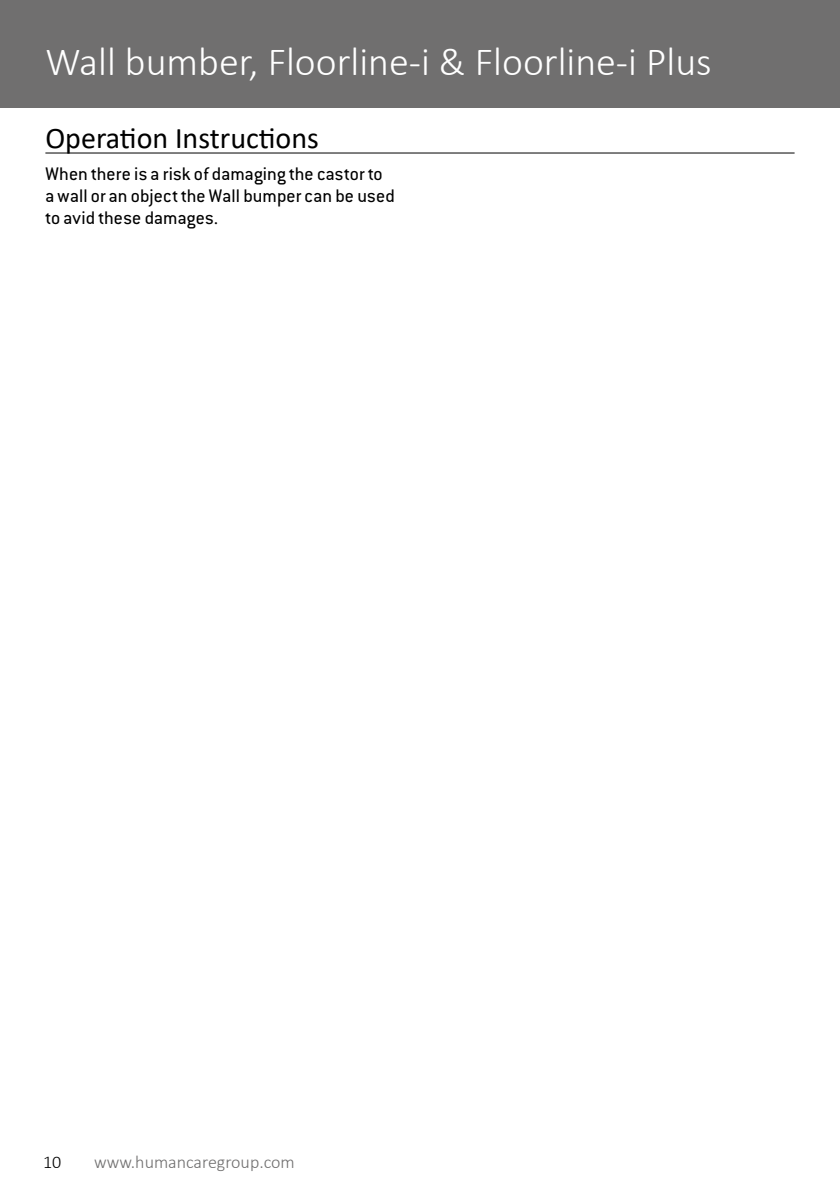
<style>
.page{position:relative;width:840px;height:1191px;background:#fff}
.page>*{position:absolute;margin:0;border:0;box-sizing:border-box;transform-origin:0 0}
.t1{font:300 40px "Calibri";color:#fff}
.t2{font:30px "Calibri";color:#000}
.t3{font:20px/22px "Conduit ITC";letter-spacing:.01em;color:#000}
.t4{font:300 18px "Calibri";color:#706f6f}
.t5{font:300 18px "Calibri";color:#000}
</style>
<div class="page">
<div style="left:0;top:0;width:839px;height:108px;background:#706f6f"></div>
<hr style="left:45px;top:152px;width:749px;height:1px;background:#000">
<h1 class="t1" style="left:45px;top:37px;width:667px">Wall bumber, Floorline-i &amp; Floorline-i Plus</h1>
<h2 class="t2" style="left:45px;top:117px;width:275px">Operation Instructions</h2>
<p class="t3" style="left:45px;top:162px;width:351px">When there is a risk of damaging the castor to a wall or an object the Wall bumper can be used to avid these damages.</p>
<p class="t5" style="left:43px;top:1151px;width:20px">10</p>
<p class="t4" style="left:94px;top:1151px;width:202px">www.humancaregroup.com</p>
</div>
